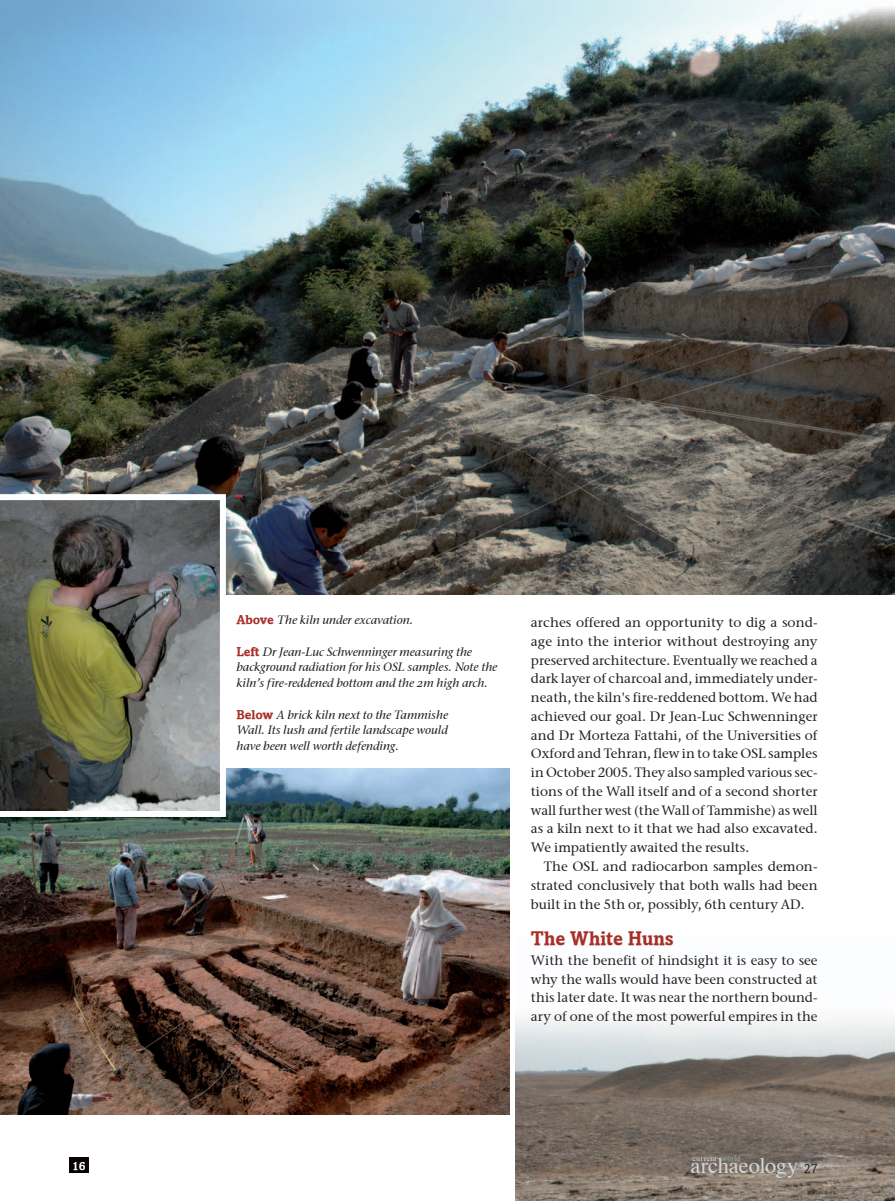
<style>
.page{position:relative;width:895px;height:1201px;background:#fff}
.page>*{position:absolute;margin:0;border:0;box-sizing:border-box;transform-origin:0 0}
.t1{font:22.5px "Times";letter-spacing:-.01em;color:#ced7dd}
.t2{font:700 19.5px "Amasis";color:#a72f28;scale:.96 1}
.t3{font:13.5px/18.8px "Stone Serif ITCTT Medium";color:#231f20;text-align:justify}
.t4{font:13.5px "Amasis";color:#231f20}
.t5{font:12px/15.8px "Stone Serif OSITCTT Medium Ita";color:#231f20}
.t6{font:700 12px "Amasis";color:#fff}
.t7{font:8.25px "Times";letter-spacing:.015em;color:#ced7dd}
.t8{font:8.25px "Times";letter-spacing:-.005em;color:#96a9b4}
.s1{font-family:"Amasis";font-weight:700;font-size:12.75px;color:#a72f28}
</style>
<div class="page">
<img style="left:515px;top:1017px;width:379px;height:183px">
<div style="left:69px;top:1157px;width:20px;height:16px;background:#080302"></div>
<img style="left:0;top:0;width:894px;height:594px">
<img style="left:0;top:768px;width:509px;height:346px">
<img style="left:0;top:494px;width:226px;height:323px">
<p class="t6" style="left:72px;top:1158px;width:15px">16</p>
<p class="t5" style="left:236px;top:612px;width:178px"><span class="s1">Above</span> The kiln under excavation.</p>
<p class="t5" style="left:236px;top:643px;width:262px"><span class="s1">Left</span> Dr Jean-Luc Schwenninger measuring the background radiation for his OSL samples. Note the kiln’s fire-reddened bottom and the 2m high arch.</p>
<p class="t5" style="left:236px;top:706px;width:213px;text-align:justify"><span class="s1">Below</span> A brick kiln next to the Tammishe Wall. Its lush and fertile landscape would have been well worth defending.</p>
<p class="t3" style="left:531px;top:613px;width:288px">arches offered an opportunity to dig a sond&shy;age into the interior without destroying any preserved architecture. Eventually we reached a dark layer of charcoal and, immediately under&shy;neath, the kiln's fire-reddened bottom. We had achieved our goal. Dr Jean-Luc Schwenninger and Dr Morteza Fattahi, of the Universities of Oxford and Tehran, flew in to take OSL samples in October 2005. They also sampled various sec&shy;tions of the Wall itself and of a second shorter wall further west (the Wall of Tammishe) as well as a kiln next to it that we had also excavated.<br>We impatiently awaited the results.</p>
<p class="t3" style="left:531px;top:856px;width:288px;text-indent:13px">The OSL and radiocarbon samples demon&shy;strated conclusively that both walls had been built in the 5th or, possibly, 6th century AD.</p>
<h2 class="t2" style="left:531px;top:926px;width:150px">The White Huns</h2>
<p class="t3" style="left:531px;top:950px;width:288px">With the benefit of hindsight it is easy to see why the walls would have been constructed at this later date. It was near the northern bound&shy;ary of one of the most powerful empires in the</p>
<p class="t8" style="left:721px;top:1150px;width:20px">world</p>
<p class="t7" style="left:692px;top:1150px;width:26px">current</p>
<h1 class="t1" style="left:690px;top:1144px;width:110px">archaeology</h1>
<p class="t4" style="left:803px;top:1160px;width:15px">27</p>
</div>
